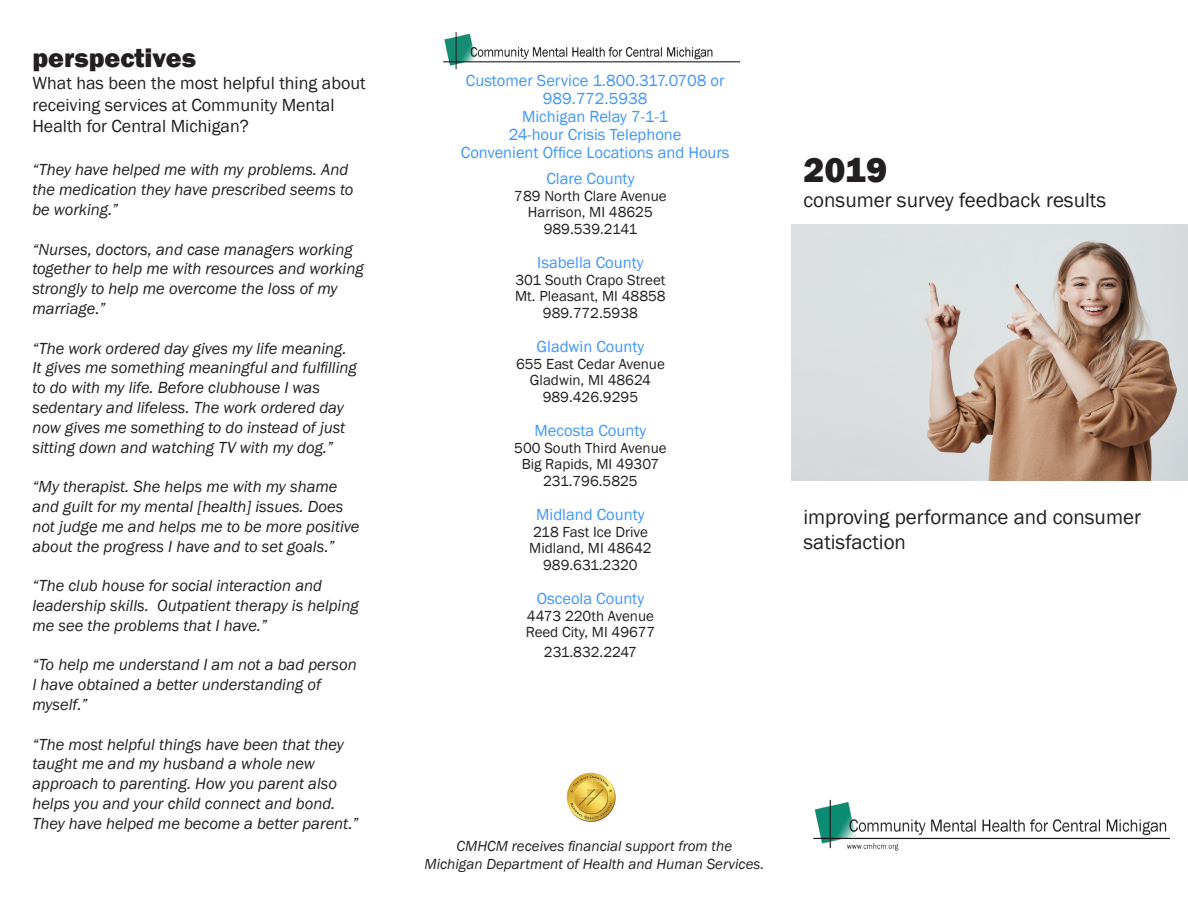
<style>
.page{position:relative;width:1188px;height:918px;background:#fff}
.page>*{position:absolute;margin:0;border:0;box-sizing:border-box;transform-origin:0 0}
.t1{font:800 36px "Franklin Gothic";color:#231f20}
.t2{font:800 27px "Franklin Gothic";color:#231f20}
.t3{font:21px/25.2px "Franklin Gothic";color:#231f20}
.t4{font:18px/21.6px "Franklin Gothic";color:#231f20}
.t5{font:italic 16.5px/19.8px "Franklin Gothic";color:#231f20}
.t6{font:16.5px/18px "Franklin Gothic";color:#4095ff;text-align:center}
.t7{font:15px/16.5px "Franklin Gothic";color:#231f20;text-align:center}
.t8{font:italic 15px/18px "Franklin Gothic";color:#231f20;text-align:center}
</style>
<div class="page">
<img style="left:792px;top:225px;width:396px;height:256px">
<img style="left:813px;top:799px;width:357px;height:52px">
<img style="left:566px;top:772px;width:50px;height:50px">
<img style="left:443px;top:32px;width:298px;height:38px">
<h2 class="t2" style="left:32px;top:41px;width:165px">perspectives</h2>
<p class="t4" style="left:32px;top:73px;width:335px">What has been the most helpful thing about receiving services at Community Mental<br>Health for Central Michigan?</p>
<p class="t5" style="left:32px;top:160px;width:322px">“They have helped me with my problems. And the medication they have prescribed seems to be working.”</p>
<p class="t5" style="left:32px;top:240px;width:333px">“Nurses, doctors, and case managers working together to help me with resources and working strongly to help me overcome the loss of my marriage.”</p>
<p class="t5" style="left:32px;top:339px;width:326px">“The work ordered day gives my life meaning.<br>It gives me something meaningful and fulfilling to do with my life. Before clubhouse I was sedentary and lifeless. The work ordered day now gives me something to do instead of just sitting down and watching TV with my dog.”</p>
<p class="t5" style="left:32px;top:477px;width:329px">“My therapist. She helps me with my shame and guilt for my mental [health] issues. Does not judge me and helps me to be more positive about the progress I have and to set goals.”</p>
<p class="t5" style="left:32px;top:576px;width:328px">“The club house for social interaction and leadership skills. Outpatient therapy is helping me see the problems that I have.”</p>
<p class="t5" style="left:32px;top:655px;width:326px">“To help me understand I am not a bad person<br>I have obtained a better understanding of myself.”</p>
<p class="t5" style="left:32px;top:735px;width:328px">“The most helpful things have been that they taught me and my husband a whole new approach to parenting. How you parent also helps you and your child connect and bond.<br>They have helped me become a better parent.”</p>
<p class="t6" style="left:461px;top:71px;width:270px">Customer Service 1.800.317.0708 or<br>989.772.5938<br>Michigan Relay 7-1-1<br>24-hour Crisis Telephone<br>Convenient Office Locations and Hours</p>
<p class="t6" style="left:546px;top:170px;width:90px">Clare County</p>
<p class="t7" style="left:514px;top:188px;width:154px">789 North Clare Avenue<br>Harrison, MI 48625<br>989.539.2141</p>
<p class="t6" style="left:537px;top:254px;width:108px">Isabella County</p>
<p class="t7" style="left:515px;top:272px;width:152px">301 South Crapo Street<br>Mt. Pleasant, MI 48858<br>989.772.5938</p>
<p class="t6" style="left:537px;top:338px;width:109px">Gladwin County</p>
<p class="t7" style="left:516px;top:356px;width:150px">655 East Cedar Avenue<br>Gladwin, MI 48624<br>989.426.9295</p>
<p class="t6" style="left:535px;top:422px;width:113px">Mecosta County</p>
<p class="t7" style="left:514px;top:440px;width:154px">500 South Third Avenue<br>Big Rapids, MI 49307<br>231.796.5825</p>
<p class="t6" style="left:536px;top:506px;width:110px">Midland County</p>
<p class="t7" style="left:529px;top:524px;width:124px">218 Fast Ice Drive<br>Midland, MI 48642<br>989.631.2320</p>
<p class="t6" style="left:537px;top:590px;width:109px">Osceola County</p>
<p class="t7" style="left:526px;top:608px;width:131px;text-align:left">4473 220th Avenue<br>Reed City, MI 49677</p>
<p class="t7" style="left:544px;top:644px;width:95px">231.832.2247</p>
<h1 class="t1" style="left:804px;top:146px;width:85px">2019</h1>
<p class="t3" style="left:804px;top:188px;width:304px">consumer survey feedback results</p>
<p class="t3" style="left:804px;top:505px;width:339px">improving performance and consumer satisfaction</p>
<p class="t8" style="left:425px;top:837px;width:341px">CMHCM receives financial support from the<br>Michigan Department of Health and Human Services.</p>
</div>
